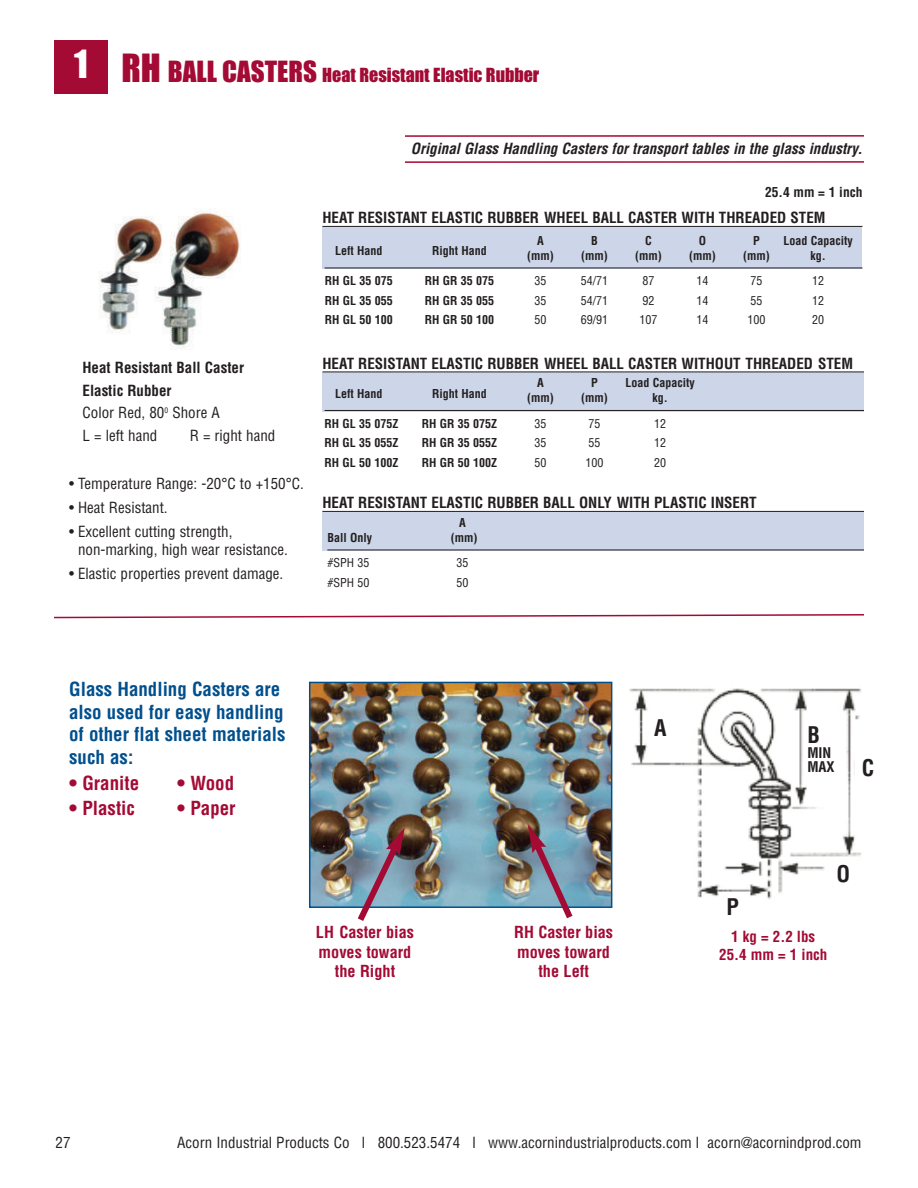
<style>
.page{position:relative;width:918px;height:1188px;background:#fff}
.page>*{position:absolute;margin:0;border:0;box-sizing:border-box;transform-origin:0 0}
.t1{font:36px "Impact";color:#fff}
.t2{font:700 condensed 22.35px "Helvetica";color:#231f20}
.t3{font:700 condensed 18.9px/22.6px "Helvetica";color:#004f8d}
.t4{font:700 condensed 18.9px "Helvetica";color:#a30a34}
.t5{font:18px "Impact";color:#a30a34}
.t6{font:700 condensed 16.2px/19.5px "Helvetica";color:#a30a34;text-align:center}
.t7{font:condensed 15px/18px "Helvetica";color:#231f20}
.t8{font:700 condensed 15px/22.5px "Helvetica";color:#231f20}
.t9{font:italic 700 condensed 15px "Helvetica";color:#231f20}
.t10{font:700 condensed 15px/18px "Helvetica";color:#a30a34;text-align:center}
.t11{font:700 condensed 14.4px/14.4px "Helvetica";color:#231f20}
.t12{font:700 condensed 13.5px "Helvetica";color:#231f20}
.t13{font:700 condensed 12px "Helvetica";color:#231f20}
.t14{font:condensed 12px "Helvetica";color:#231f20}
.s1{font-size:36px}
.s2{font-size:27px}
.s3{font-weight:400}
</style>
<div class="page">
<div style="left:54px;top:40px;width:54px;height:54px;background:#a30a34"></div>
<hr style="left:405px;top:135px;width:459px;height:2px;background:#a30a34">
<hr style="left:405px;top:161px;width:459px;height:2px;background:#a30a34">
<div style="left:322px;top:227px;width:540px;height:42px;background:#ccd6e8"></div>
<hr style="left:325px;top:268px;width:537px;height:1px;background:#231f20">
<hr style="left:322px;top:226px;width:541px;height:1px;background:#231f20">
<svg style="left:54px;top:614px;width:810px;height:5px"></svg>
<div style="left:322px;top:372px;width:542px;height:39px;background:#ccd6e8"></div>
<hr style="left:325px;top:410px;width:539px;height:1px;background:#231f20">
<hr style="left:322px;top:372px;width:542px;height:1px;background:#231f20">
<div style="left:322px;top:512px;width:542px;height:39px;background:#ccd6e8"></div>
<hr style="left:327px;top:550px;width:537px;height:1px;background:#231f20">
<hr style="left:322px;top:511px;width:542px;height:1px;background:#231f20">
<img style="left:99px;top:209px;width:142px;height:141px">
<img style="left:629px;top:688px;width:232px;height:211px">
<img style="left:312px;top:685px;width:297px;height:220px">
<div style="left:309px;top:682px;width:303px;height:226px;border:2px solid #004f8d"></div>
<img style="left:352px;top:827px;width:53px;height:94px">
<svg style="left:528px;top:825px;width:50px;height:94px;background:#8a97aa"></svg>
<div style="left:647px;top:714px;width:26px;height:31px;background:#fff"></div>
<div style="left:855px;top:754px;width:26px;height:31px;background:#fff"></div>
<div style="left:830px;top:860px;width:26px;height:31px;background:#fff"></div>
<div style="left:720px;top:893px;width:26px;height:32px;background:#fff"></div>
<div style="left:807px;top:717px;width:36px;height:68px;background:#fff"></div>
<h1 class="t1" style="left:74px;top:45px;width:15px">1</h1>
<p class="t5" style="left:122px;top:66px;width:419px"><span class="s1">RH</span> <span class="s2">BALL CASTERS</span> Heat Resistant Elastic Rubber</p>
<p class="t9" style="left:411px;top:140px;width:453px">Original Glass Handling Casters for transport tables in the glass industry.</p>
<p class="t12" style="left:765px;top:184px;width:99px">25.4 mm = 1 inch</p>
<p class="t8" style="left:322px;top:207px;width:505px">HEAT RESISTANT ELASTIC RUBBER WHEEL BALL CASTER WITH THREADED STEM</p>
<p class="t13" style="left:335px;top:244px;width:49px">Left Hand</p>
<p class="t13" style="left:432px;top:244px;width:56px">Right Hand</p>
<p class="t13" style="left:537px;top:234px;width:8px">A</p>
<p class="t13" style="left:591px;top:234px;width:8px">B</p>
<p class="t13" style="left:645px;top:234px;width:8px">C</p>
<p class="t13" style="left:699px;top:234px;width:9px">O</p>
<p class="t13" style="left:753px;top:234px;width:8px">P</p>
<p class="t13" style="left:784px;top:234px;width:71px">Load Capacity</p>
<p class="t13" style="left:527px;top:249px;width:28px">(mm)</p>
<p class="t13" style="left:581px;top:249px;width:28px">(mm)</p>
<p class="t13" style="left:635px;top:249px;width:28px">(mm)</p>
<p class="t13" style="left:689px;top:249px;width:28px">(mm)</p>
<p class="t13" style="left:743px;top:249px;width:28px">(mm)</p>
<p class="t13" style="left:810px;top:249px;width:17px">kg.</p>
<p class="t13" style="left:325px;top:274px;width:69px">RH GL 35 075</p>
<p class="t13" style="left:425px;top:274px;width:71px">RH GR 35 075</p>
<p class="t14" style="left:535px;top:274px;width:13px">35</p>
<p class="t14" style="left:581px;top:274px;width:29px">54/71</p>
<p class="t14" style="left:643px;top:274px;width:13px">87</p>
<p class="t14" style="left:697px;top:274px;width:13px">14</p>
<p class="t14" style="left:751px;top:274px;width:13px">75</p>
<p class="t14" style="left:812px;top:274px;width:13px">12</p>
<p class="t13" style="left:325px;top:294px;width:69px">RH GL 35 055</p>
<p class="t13" style="left:425px;top:294px;width:71px">RH GR 35 055</p>
<p class="t14" style="left:535px;top:294px;width:13px">35</p>
<p class="t14" style="left:581px;top:294px;width:29px">54/71</p>
<p class="t14" style="left:643px;top:294px;width:13px">92</p>
<p class="t14" style="left:697px;top:294px;width:13px">14</p>
<p class="t14" style="left:751px;top:294px;width:13px">55</p>
<p class="t14" style="left:812px;top:294px;width:13px">12</p>
<p class="t13" style="left:325px;top:313px;width:69px">RH GL 50 100</p>
<p class="t13" style="left:425px;top:313px;width:71px">RH GR 50 100</p>
<p class="t14" style="left:535px;top:313px;width:13px">50</p>
<p class="t14" style="left:581px;top:313px;width:29px">69/91</p>
<p class="t14" style="left:640px;top:313px;width:19px">107</p>
<p class="t14" style="left:697px;top:313px;width:13px">14</p>
<p class="t14" style="left:748px;top:313px;width:19px">100</p>
<p class="t14" style="left:812px;top:313px;width:13px">20</p>
<p class="t8" style="left:82px;top:357px;width:163px">Heat Resistant Ball Caster<br>Elastic Rubber<br><span class="s3">Color Red, 80</span><sup>0</sup> <span class="s3">Shore A<br>L = left hand</span></p>
<p class="t7" style="left:190px;top:427px;width:87px">R = right hand</p>
<p class="t7" style="left:69px;top:475px;width:236px">• Temperature Range: -20°C to +150°C.</p>
<p class="t7" style="left:69px;top:499px;width:100px">• Heat Resistant.</p>
<p class="t7" style="left:78px;top:523px;width:211px;text-indent:-9px">• Excellent cutting strength, non-marking, high wear resistance.</p>
<p class="t7" style="left:69px;top:565px;width:216px">• Elastic properties prevent damage.</p>
<p class="t8" style="left:322px;top:352px;width:532px">HEAT RESISTANT ELASTIC RUBBER WHEEL BALL CASTER WITHOUT THREADED STEM</p>
<p class="t13" style="left:335px;top:387px;width:49px">Left Hand</p>
<p class="t13" style="left:432px;top:387px;width:56px">Right Hand</p>
<p class="t13" style="left:537px;top:376px;width:8px">A</p>
<p class="t13" style="left:591px;top:376px;width:8px">P</p>
<p class="t13" style="left:626px;top:376px;width:71px">Load Capacity</p>
<p class="t13" style="left:527px;top:391px;width:28px">(mm)</p>
<p class="t13" style="left:581px;top:391px;width:28px">(mm)</p>
<p class="t13" style="left:653px;top:391px;width:17px">kg.</p>
<p class="t13" style="left:325px;top:417px;width:75px">RH GL 35 075Z</p>
<p class="t13" style="left:422px;top:417px;width:77px">RH GR 35 075Z</p>
<p class="t14" style="left:535px;top:417px;width:13px">35</p>
<p class="t14" style="left:589px;top:417px;width:13px">75</p>
<p class="t14" style="left:654px;top:417px;width:13px">12</p>
<p class="t13" style="left:325px;top:436px;width:75px">RH GL 35 055Z</p>
<p class="t13" style="left:422px;top:436px;width:77px">RH GR 35 055Z</p>
<p class="t14" style="left:535px;top:436px;width:13px">35</p>
<p class="t14" style="left:589px;top:436px;width:13px">55</p>
<p class="t14" style="left:654px;top:436px;width:13px">12</p>
<p class="t13" style="left:325px;top:456px;width:75px">RH GL 50 100Z</p>
<p class="t13" style="left:422px;top:456px;width:77px">RH GR 50 100Z</p>
<p class="t14" style="left:535px;top:456px;width:13px">50</p>
<p class="t14" style="left:586px;top:456px;width:19px">100</p>
<p class="t14" style="left:654px;top:456px;width:13px">20</p>
<p class="t8" style="left:322px;top:492px;width:436px">HEAT RESISTANT ELASTIC RUBBER BALL ONLY WITH PLASTIC INSERT</p>
<p class="t13" style="left:459px;top:516px;width:8px">A</p>
<p class="t13" style="left:327px;top:531px;width:46px">Ball Only</p>
<p class="t13" style="left:451px;top:531px;width:28px">(mm)</p>
<p class="t14" style="left:327px;top:556px;width:43px">#SPH 35</p>
<p class="t14" style="left:456px;top:556px;width:13px">35</p>
<p class="t14" style="left:327px;top:576px;width:43px">#SPH 50</p>
<p class="t14" style="left:456px;top:576px;width:13px">50</p>
<p class="t3" style="left:69px;top:678px;width:218px">Glass Handling Casters are also used for easy handling of other flat sheet materials such as:</p>
<p class="t4" style="left:69px;top:772px;width:71px">• Granite</p>
<p class="t4" style="left:177px;top:772px;width:58px">• Wood</p>
<p class="t4" style="left:69px;top:798px;width:67px">• Plastic</p>
<p class="t4" style="left:177px;top:798px;width:60px">• Paper</p>
<p class="t6" style="left:316px;top:923px;width:100px">LH Caster bias moves toward the Right</p>
<h2 class="t2" style="left:654px;top:715px;width:14px">A</h2>
<p class="t6" style="left:514px;top:923px;width:101px">RH Caster bias moves toward the Left</p>
<h2 class="t2" style="left:807px;top:723px;width:14px">B</h2>
<p class="t11" style="left:807px;top:746px;width:29px">MIN<br>MAX</p>
<h2 class="t2" style="left:862px;top:755px;width:14px">C</h2>
<h2 class="t2" style="left:727px;top:895px;width:14px">P</h2>
<p class="t10" style="left:719px;top:928px;width:110px">1 kg = 2.2 lbs<br>25.4 mm = 1 inch</p>
<h2 class="t2" style="left:836px;top:861px;width:15px">O</h2>
<p class="t7" style="left:56px;top:1134px;width:16px">27</p>
<p class="t7" style="left:177px;top:1134px;width:686px">Acorn Industrial Products Co l 800.523.5474 l www.acornindustrialproducts.com l acorn@acornindprod.com</p>
</div>
